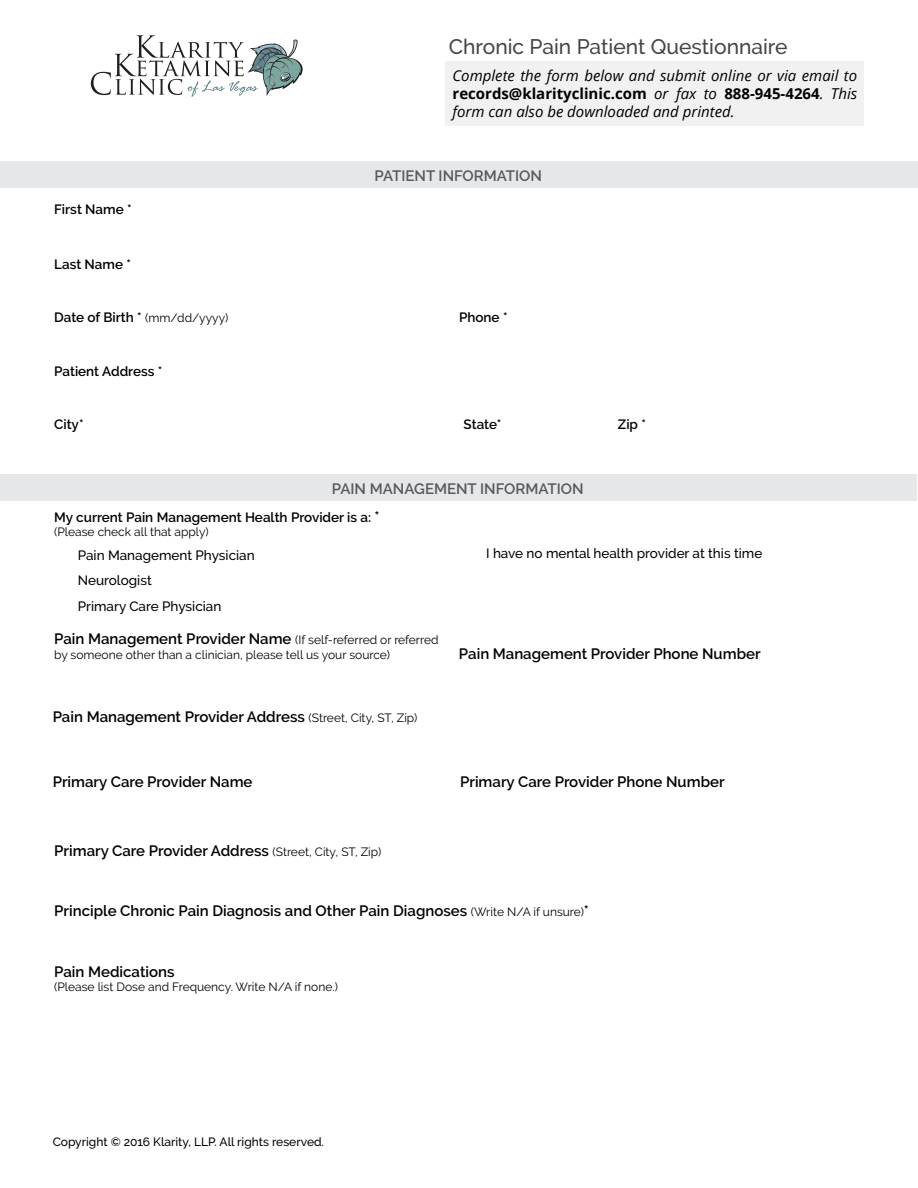
<style>
.page{position:relative;width:918px;height:1188px;background:#fff}
.page>*{position:absolute;margin:0;border:0;box-sizing:border-box;transform-origin:0 0}
.t1{font:500 21px "Raleway";color:#464547}
.t2{font:600 15px "Raleway";color:#000}
.t3{font:italic 15px/18px "Open Sans";color:#000;text-align:justify}
.t4{font:600 15px "Raleway";color:#58595b}
.t5{font:600 13.5px "Raleway";color:#000}
.t6{font:500 13.5px/25.5px "Raleway";color:#000}
.t7{font:12px "Raleway";color:#000}
.t8{font:500 12px "Raleway";color:#000}
.s1{font-weight:700;font-style:normal}
.s2{font-weight:400;font-size:12px}
.s3{font-size:15px}
</style>
<div class="page">
<div style="left:0;top:474px;width:917px;height:27px;background:#e6e7e8"></div>
<div style="left:0;top:161px;width:917px;height:27px;background:#e6e7e8"></div>
<div style="left:446px;top:62px;width:418px;height:64px;background:#f1f1f2"></div>
<svg style="left:91px;top:35px;width:212px;height:62px"></svg>
<h1 class="t1" style="left:449px;top:34px;width:340px">Chronic Pain Patient Questionnaire</h1>
<p class="t3" style="left:453px;top:67px;width:406px">Complete the form below and submit online or via email to <span class="s1">records@klarityclinic.com</span> or fax to <span class="s1">888-945-4264</span>. This form can also be downloaded and printed.</p>
<p class="t5" style="left:54px;top:201px;width:79px">First Name *</p>
<p class="t5" style="left:54px;top:256px;width:78px">Last Name *</p>
<p class="t4" style="left:374px;top:167px;width:169px">PATIENT INFORMATION</p>
<p class="t5" style="left:54px;top:309px;width:176px">Date of Birth * <span class="s2">(mm/dd/yyyy)</span></p>
<p class="t5" style="left:459px;top:309px;width:50px">Phone *</p>
<p class="t5" style="left:54px;top:363px;width:110px">Patient Address *</p>
<p class="t5" style="left:54px;top:416px;width:31px">City*</p>
<p class="t5" style="left:464px;top:416px;width:39px">State*</p>
<p class="t5" style="left:618px;top:416px;width:30px">Zip *</p>
<p class="t4" style="left:332px;top:480px;width:253px">PAIN MANAGEMENT INFORMATION</p>
<p class="t5" style="left:54px;top:509px;width:327px">My current Pain Management Health Provider is a: <span class="s3">*</span></p>
<p class="t7" style="left:54px;top:525px;width:156px">(Please check all that apply)</p>
<p class="t6" style="left:78px;top:542px;width:178px">Pain Management Physician<br>Neurologist<br>Primary Care Physician</p>
<p class="t6" style="left:486px;top:540px;width:278px">I have no mental health provider at this time</p>
<p class="t2" style="left:54px;top:631px;width:386px">Pain Management Provider Name <span class="s2">(If self-referred or referred</span></p>
<p class="t7" style="left:54px;top:648px;width:337px">by someone other than a clinician, please tell us your source)</p>
<p class="t2" style="left:53px;top:708px;width:366px">Pain Management Provider Address <span class="s2">(Street, City, ST, Zip)</span></p>
<p class="t2" style="left:459px;top:645px;width:303px">Pain Management Provider Phone Number</p>
<p class="t2" style="left:53px;top:773px;width:201px">Primary Care Provider Name</p>
<p class="t2" style="left:460px;top:773px;width:266px">Primary Care Provider Phone Number</p>
<p class="t2" style="left:54px;top:842px;width:329px">Primary Care Provider Address <span class="s2">(Street, City, ST, Zip)</span></p>
<p class="t2" style="left:54px;top:902px;width:536px">Principle Chronic Pain Diagnosis and Other Pain Diagnoses <span class="s2">(Write N/A if unsure)</span>*</p>
<p class="t2" style="left:54px;top:963px;width:122px">Pain Medications</p>
<p class="t7" style="left:54px;top:980px;width:285px">(Please list Dose and Frequency. Write N/A if none.)</p>
<p class="t8" style="left:53px;top:1135px;width:273px">Copyright © 2016 Klarity, LLP. All rights reserved.</p>
</div>
